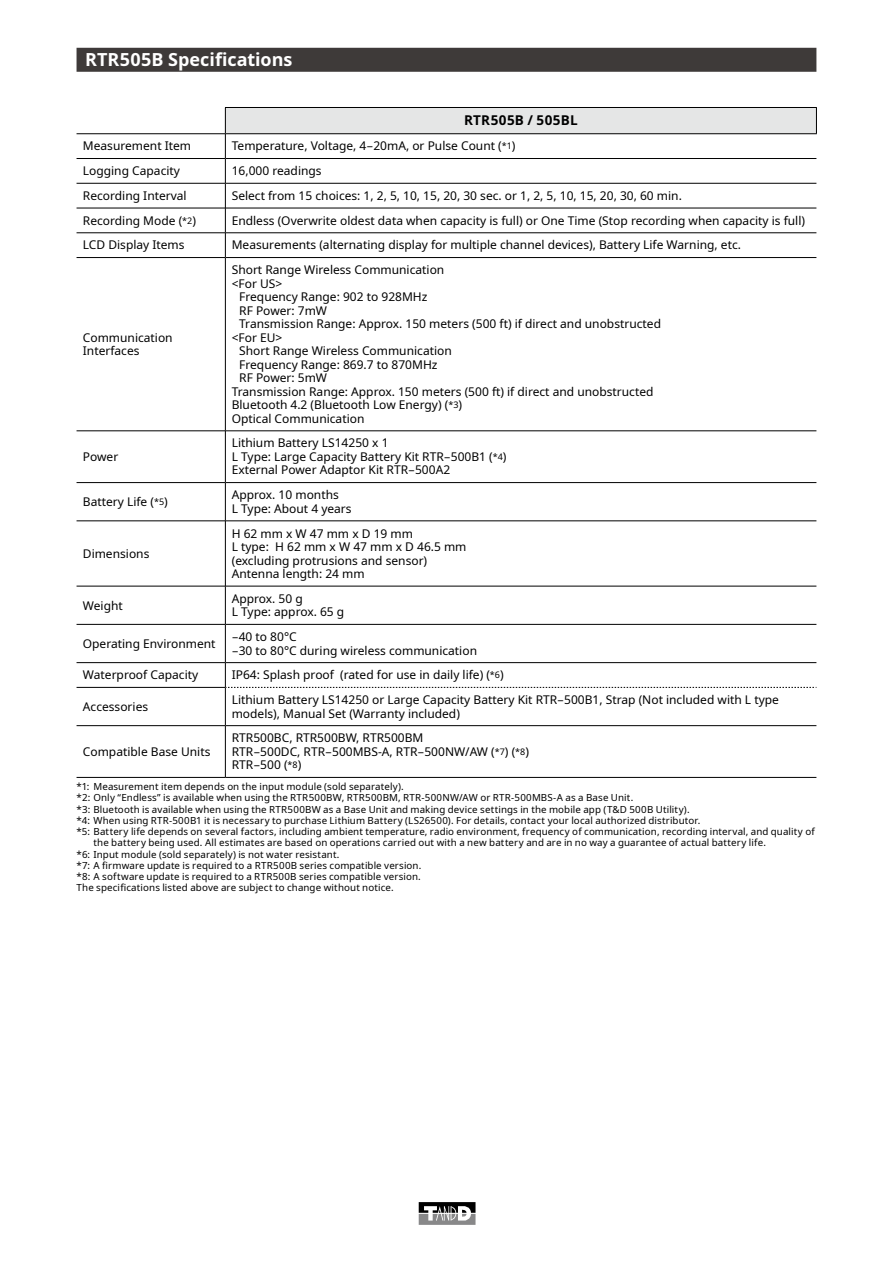
<style>
.page{position:relative;width:893px;height:1263px;background:#fff}
.page>*{position:absolute;margin:0;border:0;box-sizing:border-box;transform-origin:0 0}
.t1{font:700 18px "Noto Sans";color:#fff}
.t2{font:700 13.5px "Noto Sans";letter-spacing:.025em;color:#000}
.t3{font:12px/13.5px "Noto Sans";color:#000}
.t4{font:12px/13.5px "Noto Sans";color:#000;scale:1.8 1}
.t5{font:9.75px "Noto Sans";letter-spacing:.01em;color:#000}
.s1{font-size:9px}
</style>
<div class="page">
<svg style="left:475px;top:1202px;width:1px;height:23px"></svg>
<svg style="left:419px;top:1202px;width:56px;height:23px"></svg>
<div style="left:77px;top:48px;width:739px;height:24px;background:#3e3a39"></div>
<div style="left:225px;top:107px;width:591px;height:27px;background:#e5e6e6"></div>
<svg style="left:77px;top:134px;width:739px;height:643px"></svg>
<hr style="left:225px;top:107px;width:592px;height:1px;background:#000">
<hr style="left:77px;top:133px;width:148px;height:1px;background:#000">
<hr style="left:226px;top:133px;width:591px;height:1px;background:#000">
<hr style="left:77px;top:158px;width:148px;height:1px;background:#000">
<hr style="left:226px;top:158px;width:590px;height:1px;background:#000">
<hr style="left:77px;top:183px;width:148px;height:1px;background:#000">
<hr style="left:226px;top:183px;width:590px;height:1px;background:#000">
<hr style="left:77px;top:208px;width:148px;height:1px;background:#000">
<hr style="left:226px;top:208px;width:590px;height:1px;background:#000">
<hr style="left:77px;top:233px;width:148px;height:1px;background:#000">
<hr style="left:226px;top:233px;width:590px;height:1px;background:#000">
<hr style="left:77px;top:257px;width:148px;height:1px;background:#000">
<hr style="left:226px;top:257px;width:590px;height:1px;background:#000">
<hr style="left:77px;top:431px;width:148px;height:1px;background:#000">
<hr style="left:226px;top:431px;width:590px;height:1px;background:#000">
<hr style="left:77px;top:482px;width:148px;height:1px;background:#000">
<hr style="left:226px;top:482px;width:590px;height:1px;background:#000">
<hr style="left:77px;top:521px;width:148px;height:1px;background:#000">
<hr style="left:226px;top:521px;width:590px;height:1px;background:#000">
<hr style="left:77px;top:586px;width:148px;height:1px;background:#000">
<hr style="left:226px;top:586px;width:590px;height:1px;background:#000">
<hr style="left:77px;top:624px;width:148px;height:1px;background:#000">
<hr style="left:226px;top:624px;width:590px;height:1px;background:#000">
<hr style="left:77px;top:662px;width:148px;height:1px;background:#000">
<hr style="left:226px;top:662px;width:590px;height:1px;background:#000">
<hr style="left:77px;top:687px;width:148px;height:1px;background:#000">
<hr style="left:77px;top:725px;width:148px;height:1px;background:#000">
<hr style="left:77px;top:777px;width:148px;height:1px;background:#000">
<hr style="left:226px;top:725px;width:590px;height:1px;background:#000">
<hr style="left:225px;top:777px;width:591px;height:1px;background:#000">
<svg style="left:816px;top:108px;width:1px;height:26px"></svg>
<svg style="left:225px;top:108px;width:1px;height:150px"></svg>
<hr style="left:225px;top:258px;width:1px;height:173px;background:#000">
<hr style="left:225px;top:431px;width:1px;height:52px;background:#000">
<hr style="left:225px;top:483px;width:1px;height:38px;background:#000">
<hr style="left:225px;top:521px;width:1px;height:65px;background:#000">
<hr style="left:225px;top:586px;width:1px;height:38px;background:#000">
<hr style="left:225px;top:624px;width:1px;height:39px;background:#000">
<svg style="left:225px;top:663px;width:592px;height:25px"></svg>
<hr style="left:225px;top:687px;width:1px;height:39px;background:#000">
<hr style="left:225px;top:726px;width:1px;height:51px;background:#000">
<h1 class="t1" style="left:85px;top:47px;width:209px">RTR505B Specifications</h1>
<p class="t2" style="left:464px;top:111px;width:115px">RTR505B / 505BL</p>
<p class="t3" style="left:83px;top:140px;width:110px">Measurement Item</p>
<p class="t3" style="left:232px;top:140px;width:285px">Temperature, Voltage, 4-20mA, or Pulse Count (<span class="s1">*1</span>)</p>
<p class="t3" style="left:83px;top:164px;width:99px">Logging Capacity</p>
<p class="t3" style="left:232px;top:164px;width:91px">16,000 readings</p>
<p class="t3" style="left:83px;top:189px;width:105px">Recording Interval</p>
<p class="t3" style="left:232px;top:189px;width:452px">Select from 15 choices: 1, 2, 5, 10, 15, 20, 30 sec. or 1, 2, 5, 10, 15, 20, 30, 60 min.</p>
<p class="t3" style="left:83px;top:214px;width:115px">Recording Mode (<span class="s1">*2</span>)</p>
<p class="t3" style="left:232px;top:214px;width:575px">Endless (Overwrite oldest data when capacity is full) or One Time (Stop recording when capacity is full)</p>
<p class="t3" style="left:83px;top:239px;width:103px">LCD Display Items</p>
<p class="t3" style="left:232px;top:239px;width:511px">Measurements (alternating display for multiple channel devices), Battery Life Warning, etc.</p>
<p class="t3" style="left:83px;top:331px;width:91px">Communication<br>Interfaces</p>
<p class="t3" style="left:83px;top:450px;width:37px">Power</p>
<p class="t3" style="left:232px;top:263px;width:214px">Short Range Wireless Communication &lt;For US&gt;</p>
<p class="t3" style="left:239px;top:290px;width:190px">Frequency Range: 902 to 928MHz</p>
<p class="t3" style="left:239px;top:304px;width:89px">RF Power: 7mW</p>
<p class="t3" style="left:239px;top:317px;width:423px">Transmission Range: Approx. 150 meters (500 ft) if direct and unobstructed</p>
<p class="t3" style="left:232px;top:331px;width:52px">&lt;For EU&gt;</p>
<p class="t3" style="left:239px;top:344px;width:214px">Short Range Wireless Communication</p>
<p class="t3" style="left:239px;top:358px;width:200px">Frequency Range: 869.7 to 870MHz</p>
<p class="t3" style="left:239px;top:371px;width:89px">RF Power: 5mW</p>
<p class="t3" style="left:232px;top:385px;width:423px">Transmission Range: Approx. 150 meters (500 ft) if direct and unobstructed</p>
<p class="t3" style="left:232px;top:398px;width:232px">Bluetooth 4.2 (Bluetooth Low Energy) (<span class="s1">*3</span>)</p>
<p class="t3" style="left:232px;top:412px;width:134px">Optical Communication</p>
<p class="t3" style="left:232px;top:437px;width:276px">Lithium Battery LS14250 x 1<br>L Type: Large Capacity Battery Kit RTR-500B1 (<span class="s1">*4</span>)<br>External Power Adaptor Kit RTR-500A2</p>
<p class="t3" style="left:83px;top:495px;width:86px">Battery Life (<span class="s1">*5</span>)</p>
<p class="t3" style="left:232px;top:488px;width:121px">Approx. 10 months<br>L Type: About 4 years</p>
<p class="t3" style="left:83px;top:547px;width:68px">Dimensions</p>
<p class="t3" style="left:232px;top:527px;width:236px">H 62 mm x W 47 mm x D 19 mm<br>L type: H 62 mm x W 47 mm x D 46.5 mm (excluding protrusions and sensor)<br>Antenna length: 24 mm</p>
<p class="t3" style="left:83px;top:599px;width:41px">Weight</p>
<p class="t3" style="left:232px;top:592px;width:114px">Approx. 50 g<br>L Type: approx. 65 g</p>
<p class="t3" style="left:83px;top:637px;width:134px">Operating Environment</p>
<p class="t4" style="left:232px;top:630px;width:138px">-40 to 80°C<br>-30 to 80°C during wireless communication</p>
<p class="t3" style="left:83px;top:668px;width:117px">Waterproof Capacity</p>
<p class="t3" style="left:232px;top:668px;width:273px">IP64: Splash proof (rated for use in daily life) (<span class="s1">*6</span>)</p>
<p class="t3" style="left:83px;top:700px;width:67px">Accessories</p>
<p class="t3" style="left:232px;top:693px;width:549px">Lithium Battery LS14250 or Large Capacity Battery Kit RTR-500B1, Strap (Not included with L type models), Manual Set (Warranty included)</p>
<p class="t3" style="left:83px;top:745px;width:129px">Compatible Base Units</p>
<p class="t3" style="left:232px;top:731px;width:299px">RTR500BC, RTR500BW, RTR500BM<br>RTR-500DC, RTR-500MBS-A, RTR-500NW/AW (<span class="s1">*7</span>) (<span class="s1">*8</span>)<br>RTR-500 (<span class="s1">*8</span>)</p>
<p class="t5" style="left:76px;top:780px;width:329px">*1: Measurement item depends on the input module (sold separately).</p>
<p class="t5" style="left:76px;top:791px;width:558px">*2: Only “Endless” is available when using the RTR500BW, RTR500BM, RTR-500NW/AW or RTR-500MBS-A as a Base Unit.</p>
<p class="t5" style="left:76px;top:802px;width:615px">*3: Bluetooth is available when using the RTR500BW as a Base Unit and making device settings in the mobile app (T&amp;D 500B Utility).</p>
<p class="t5" style="left:76px;top:813px;width:626px">*4: When using RTR-500B1 it is necessary to purchase Lithium Battery (LS26500). For details, contact your local authorized distributor.</p>
<p class="t5" style="left:76px;top:825px;width:740px">*5: Battery life depends on several factors, including ambient temperature, radio environment, frequency of communication, recording interval, and quality of</p>
<p class="t5" style="left:94px;top:836px;width:674px">the battery being used. All estimates are based on operations carried out with a new battery and are in no way a guarantee of actual battery life.</p>
<p class="t5" style="left:76px;top:847px;width:265px">*6: Input module (sold separately) is not water resistant.</p>
<p class="t5" style="left:76px;top:858px;width:346px">*7: A firmware update is required to a RTR500B series compatible version.</p>
<p class="t5" style="left:77px;top:870px;width:346px">*8: A software update is required to a RTR500B series compatible version.</p>
<p class="t5" style="left:77px;top:881px;width:319px">The specifications listed above are subject to change without notice.</p>
</div>
